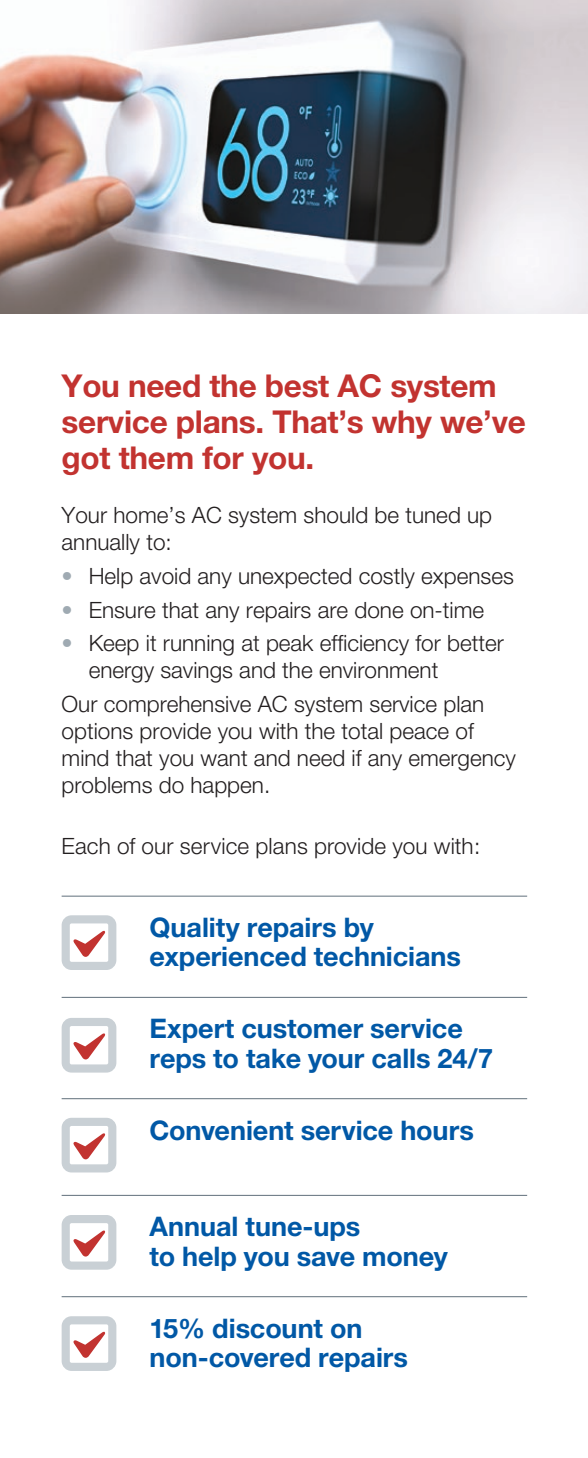
<style>
.page{position:relative;width:588px;height:1458px;background:#fff}
.page>*{position:absolute;margin:0;border:0;box-sizing:border-box;transform-origin:0 0}
.t1{font:700 31.5px/36px "Helvetica Neue";letter-spacing:-.01em;color:#c23330}
.t2{font:700 27px/29.2px "Helvetica Neue";letter-spacing:-.005em;color:#0158a6}
.t3{font:300 22.5px/27px "Helvetica Neue";color:#231f20}
.s1{font-weight:700;color:#9faab2}
</style>
<div class="page">
<hr style="left:62px;top:896px;width:464px;height:1px;background:#727f8a">
<hr style="left:62px;top:997px;width:464px;height:1px;background:#727f8a">
<hr style="left:62px;top:1098px;width:464px;height:1px;background:#727f8a">
<hr style="left:62px;top:1195px;width:464px;height:1px;background:#727f8a">
<hr style="left:62px;top:1296px;width:464px;height:1px;background:#727f8a">
<svg style="left:62px;top:915px;width:54px;height:55px"></svg>
<svg style="left:62px;top:1018px;width:54px;height:55px"></svg>
<svg style="left:62px;top:1118px;width:54px;height:54px"></svg>
<svg style="left:62px;top:1215px;width:54px;height:55px"></svg>
<svg style="left:62px;top:1316px;width:54px;height:55px"></svg>
<img style="left:0;top:0;width:587px;height:313px">
<p class="t1" style="left:62px;top:367px;width:465px">You need the best AC system service plans. That’s why we’ve got them for you.</p>
<p class="t3" style="left:62px;top:501px;width:432px">Your home’s AC system should be tuned up annually to:</p>
<p class="t3" style="left:62px;top:562px;width:453px"><span class="s1">•</span> Help avoid any unexpected costly expenses</p>
<p class="t3" style="left:62px;top:596px;width:424px"><span class="s1">•</span> Ensure that any repairs are done on-time</p>
<p class="t3" style="left:89px;top:630px;width:416px;text-indent:-27px"><span class="s1">•</span> Keep it running at peak efficiency for better energy savings and the environment</p>
<p class="t3" style="left:62px;top:690px;width:455px">Our comprehensive AC system service plan options provide you with the total peace of mind that you want and need if any emergency problems do happen.</p>
<p class="t3" style="left:62px;top:832px;width:420px">Each of our service plans provide you with:</p>
<p class="t2" style="left:149px;top:912px;width:313px">Quality repairs by experienced technicians</p>
<p class="t2" style="left:149px;top:1014px;width:345px">Expert customer service reps to take your calls 24/7</p>
<p class="t2" style="left:149px;top:1115px;width:325px">Convenient service hours</p>
<p class="t2" style="left:149px;top:1212px;width:300px">Annual tune-ups<br>to help you save money</p>
<p class="t2" style="left:149px;top:1313px;width:260px">15% discount on non-covered repairs</p>
</div>
